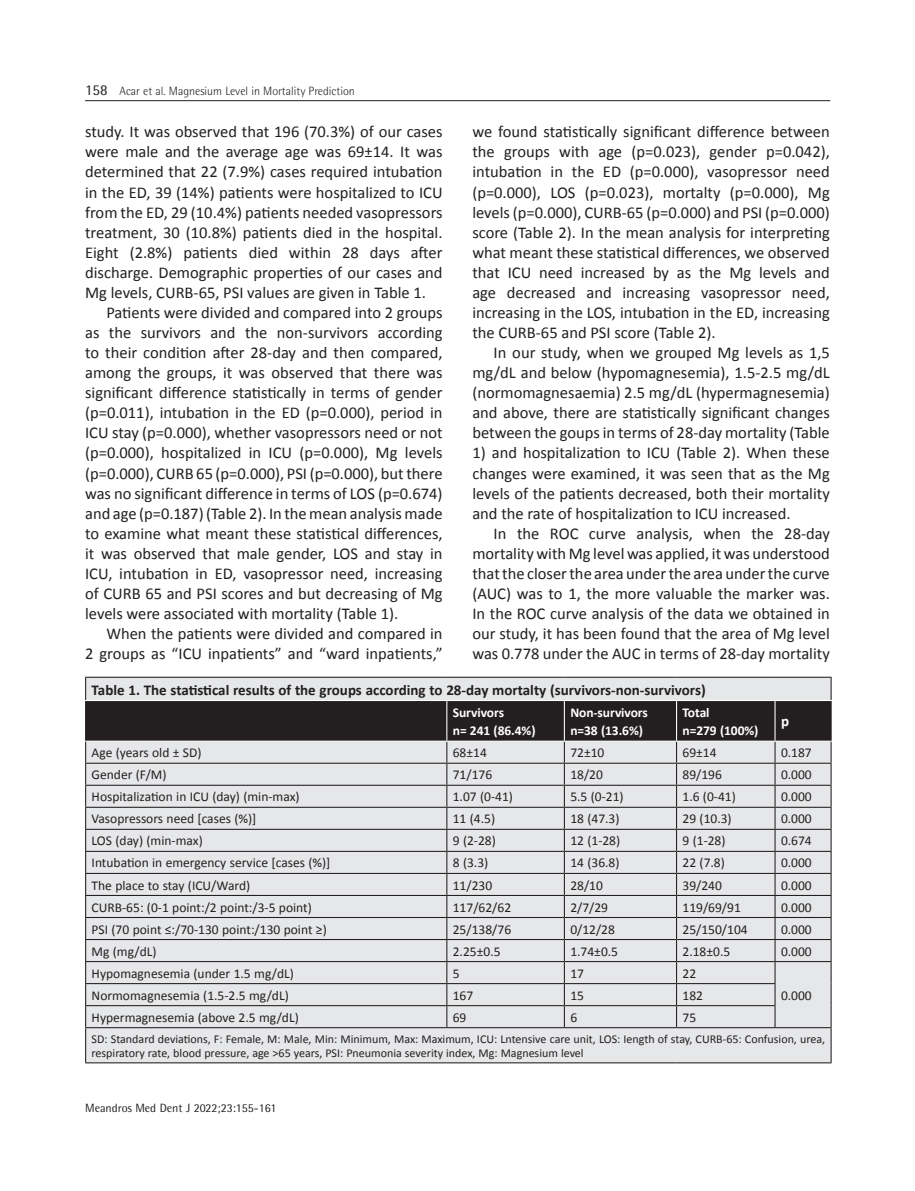
<style>
.page{position:relative;width:915px;height:1191px;background:#fff}
.page>*{position:absolute;margin:0;border:0;box-sizing:border-box;transform-origin:0 0}
.t1{font:16.5px/20.1px "Calibri";color:#231f20;text-align:justify}
.t2{font:700 15px "Calibri";color:#231f20}
.t3{font:700 15px "Calibri";color:#fff}
.t4{font:13.5px "Calibri";color:#231f20}
.t5{font:700 13.5px/18.6px "Calibri";letter-spacing:-.005em;color:#fff}
.t6{font:12px/14.2px "Calibri";color:#231f20}
.t7{font:300 12px "Rotis Semi Sans Std";color:#231f20}
.t8{font:12px "Rotis Semi Sans Std";color:#231f20}
.s1{font-weight:400;font-size:15px}
</style>
<div class="page">
<hr style="left:85px;top:100px;width:745px;height:1px;background:#231f20">
<div style="left:86px;top:1028px;width:744px;height:34px;background:#e6e7e9"></div>
<hr style="left:85px;top:676px;width:361px;height:2px;background:#231f20">
<hr style="left:446px;top:676px;width:118px;height:2px;background:#231f20">
<hr style="left:564px;top:676px;width:112px;height:2px;background:#231f20">
<hr style="left:676px;top:676px;width:98px;height:2px;background:#231f20">
<hr style="left:774px;top:676px;width:57px;height:2px;background:#231f20">
<svg style="left:85px;top:678px;width:746px;height:349px;background:#c7c8c9"></svg>
<hr style="left:85px;top:1027px;width:361px;height:1px;background:#231f20">
<hr style="left:85px;top:1028px;width:1px;height:34px;background:#231f20">
<hr style="left:446px;top:1027px;width:118px;height:1px;background:#231f20">
<hr style="left:564px;top:1027px;width:112px;height:1px;background:#231f20">
<hr style="left:676px;top:1027px;width:98px;height:1px;background:#231f20">
<hr style="left:774px;top:1027px;width:57px;height:1px;background:#231f20">
<hr style="left:830px;top:1028px;width:1px;height:34px;background:#231f20">
<hr style="left:85px;top:1062px;width:361px;height:1px;background:#231f20">
<hr style="left:446px;top:1062px;width:118px;height:1px;background:#231f20">
<hr style="left:564px;top:1062px;width:112px;height:1px;background:#231f20">
<hr style="left:676px;top:1062px;width:98px;height:1px;background:#231f20">
<hr style="left:774px;top:1062px;width:57px;height:1px;background:#231f20">
<hr style="left:85px;top:701px;width:1px;height:39px;background:#231f20">
<hr style="left:830px;top:701px;width:1px;height:39px;background:#231f20">
<p class="t7" style="left:85px;top:84px;width:271px"><span class="s1">158</span> Acar et al. Magnesium Level in Mortality Prediction</p>
<p class="t1" style="left:85px;top:122px;width:359px">study. It was observed that 196 (70.3%) of our cases were male and the average age was 69±14. It was determined that 22 (7.9%) cases required intubation in the ED, 39 (14%) patients were hospitalized to ICU from the ED, 29 (10.4%) patients needed vasopressors treatment, 30 (10.8%) patients died in the hospital.<br>Eight (2.8%) patients died within 28 days after discharge. Demographic properties of our cases and Mg levels, CURB-65, PSI values are given in Table 1.</p>
<p class="t1" style="left:85px;top:302px;width:359px;text-indent:21px">Patients were divided and compared into 2 groups as the survivors and the non-survivors according to their condition after 28-day and then compared, among the groups, it was observed that there was significant difference statistically in terms of gender (p=0.011), intubation in the ED (p=0.000), period in ICU stay (p=0.000), whether vasopressors need or not (p=0.000), hospitalized in ICU (p=0.000), Mg levels (p=0.000), CURB 65 (p=0.000), PSI (p=0.000), but there was no significant difference in terms of LOS (p=0.674) and age (p=0.187) (Table 2). In the mean analysis made to examine what meant these statistical differences, it was observed that male gender, LOS and stay in ICU, intubation in ED, vasopressor need, increasing of CURB 65 and PSI scores and but decreasing of Mg levels were associated with mortality (Table 1).</p>
<p class="t1" style="left:85px;top:623px;width:359px;text-align:right">When the patients were divided and compared in<br>2 groups as “ICU inpatients” and “ward inpatients,”</p>
<p class="t1" style="left:472px;top:122px;width:359px">we found statistically significant difference between the groups with age (p=0.023), gender p=0.042), intubation in the ED (p=0.000), vasopressor need (p=0.000), LOS (p=0.023), mortalty (p=0.000), Mg levels (p=0.000), CURB-65 (p=0.000) and PSI (p=0.000) score (Table 2). In the mean analysis for interpreting what meant these statistical differences, we observed that ICU need increased by as the Mg levels and age decreased and increasing vasopressor need, increasing in the LOS, intubation in the ED, increasing the CURB-65 and PSI score (Table 2).</p>
<p class="t1" style="left:472px;top:342px;width:359px;text-indent:21px">In our study, when we grouped Mg levels as 1,5 mg/dL and below (hypomagnesemia), 1.5-2.5 mg/dL (normomagnesaemia) 2.5 mg/dL (hypermagnesemia) and above, there are statistically significant changes between the goups in terms of 28-day mortality (Table</p>
<p class="t1" style="left:472px;top:443px;width:359px">1) and hospitalization to ICU (Table 2). When these changes were examined, it was seen that as the Mg levels of the patients decreased, both their mortality and the rate of hospitalization to ICU increased.</p>
<p class="t1" style="left:472px;top:523px;width:359px;text-indent:21px">In the ROC curve analysis, when the 28-day mortality with Mg level was applied, it was understood that the closer the area under the area under the curve (AUC) was to 1, the more valuable the marker was.<br>In the ROC curve analysis of the data we obtained in our study, it has been found that the area of Mg level was 0.778 under the AUC in terms of 28-day mortality</p>
<p class="t2" style="left:92px;top:680px;width:615px">Table 1. The statistical results of the groups according to 28-day mortalty (survivors-non-survivors)</p>
<p class="t5" style="left:452px;top:702px;width:84px">Survivors<br>n= 241 (86.4%)</p>
<p class="t5" style="left:570px;top:702px;width:79px">Non-survivors n=38 (13.6%)</p>
<p class="t5" style="left:682px;top:702px;width:77px">Total<br>n=279 (100%)</p>
<p class="t3" style="left:780px;top:712px;width:10px">p</p>
<p class="t4" style="left:92px;top:744px;width:111px">Age (years old ± SD)</p>
<p class="t4" style="left:452px;top:744px;width:36px">68±14</p>
<p class="t4" style="left:570px;top:744px;width:36px">72±10</p>
<p class="t4" style="left:682px;top:744px;width:36px">69±14</p>
<p class="t4" style="left:780px;top:744px;width:32px">0.187</p>
<p class="t4" style="left:92px;top:766px;width:76px">Gender (F/M)</p>
<p class="t4" style="left:452px;top:766px;width:41px">71/176</p>
<p class="t4" style="left:570px;top:766px;width:34px">18/20</p>
<p class="t4" style="left:682px;top:766px;width:41px">89/196</p>
<p class="t4" style="left:780px;top:766px;width:32px">0.000</p>
<p class="t4" style="left:92px;top:788px;width:209px">Hospitalization in ICU (day) (min-max)</p>
<p class="t4" style="left:452px;top:788px;width:62px">1.07 (0-41)</p>
<p class="t4" style="left:570px;top:788px;width:55px">5.5 (0-21)</p>
<p class="t4" style="left:682px;top:788px;width:55px">1.6 (0-41)</p>
<p class="t4" style="left:780px;top:788px;width:32px">0.000</p>
<p class="t4" style="left:92px;top:810px;width:166px">Vasopressors need [cases (%)]</p>
<p class="t4" style="left:452px;top:810px;width:44px">11 (4.5)</p>
<p class="t4" style="left:570px;top:810px;width:51px">18 (47.3)</p>
<p class="t4" style="left:682px;top:810px;width:51px">29 (10.3)</p>
<p class="t4" style="left:780px;top:810px;width:32px">0.000</p>
<p class="t4" style="left:92px;top:832px;width:113px">LOS (day) (min-max)</p>
<p class="t4" style="left:452px;top:832px;width:45px">9 (2-28)</p>
<p class="t4" style="left:570px;top:832px;width:51px">12 (1-28)</p>
<p class="t4" style="left:682px;top:832px;width:45px">9 (1-28)</p>
<p class="t4" style="left:780px;top:832px;width:32px">0.674</p>
<p class="t4" style="left:92px;top:854px;width:240px">Intubation in emergency service [cases (%)]</p>
<p class="t4" style="left:452px;top:854px;width:37px">8 (3.3)</p>
<p class="t4" style="left:570px;top:854px;width:51px">14 (36.8)</p>
<p class="t4" style="left:682px;top:854px;width:44px">22 (7.8)</p>
<p class="t4" style="left:780px;top:854px;width:32px">0.000</p>
<p class="t4" style="left:92px;top:876px;width:160px">The place to stay (ICU/Ward)</p>
<p class="t4" style="left:452px;top:876px;width:41px">11/230</p>
<p class="t4" style="left:570px;top:876px;width:34px">28/10</p>
<p class="t4" style="left:682px;top:876px;width:41px">39/240</p>
<p class="t4" style="left:780px;top:876px;width:32px">0.000</p>
<p class="t4" style="left:92px;top:898px;width:222px">CURB-65: (0-1 point:/2 point:/3-5 point)</p>
<p class="t4" style="left:452px;top:898px;width:60px">117/62/62</p>
<p class="t4" style="left:570px;top:898px;width:39px">2/7/29</p>
<p class="t4" style="left:682px;top:898px;width:60px">119/69/91</p>
<p class="t4" style="left:780px;top:898px;width:32px">0.000</p>
<p class="t4" style="left:92px;top:920px;width:236px">PSI (70 point ≤:/70-130 point:/130 point ≥)</p>
<p class="t4" style="left:452px;top:920px;width:60px">25/138/76</p>
<p class="t4" style="left:570px;top:920px;width:46px">0/12/28</p>
<p class="t4" style="left:682px;top:920px;width:67px">25/150/104</p>
<p class="t4" style="left:780px;top:920px;width:32px">0.000</p>
<p class="t4" style="left:92px;top:942px;width:67px">Mg (mg/dL)</p>
<p class="t4" style="left:452px;top:942px;width:49px">2.25±0.5</p>
<p class="t4" style="left:570px;top:942px;width:49px">1.74±0.5</p>
<p class="t4" style="left:682px;top:942px;width:49px">2.18±0.5</p>
<p class="t4" style="left:780px;top:942px;width:32px">0.000</p>
<p class="t4" style="left:92px;top:964px;width:204px">Hypomagnesemia (under 1.5 mg/dL)</p>
<p class="t4" style="left:452px;top:964px;width:8px">5</p>
<p class="t4" style="left:570px;top:964px;width:15px">17</p>
<p class="t4" style="left:682px;top:964px;width:15px">22</p>
<p class="t4" style="left:92px;top:986px;width:199px">Normomagnesemia (1.5-2.5 mg/dL)</p>
<p class="t4" style="left:452px;top:986px;width:22px">167</p>
<p class="t4" style="left:570px;top:986px;width:15px">15</p>
<p class="t4" style="left:682px;top:986px;width:22px">182</p>
<p class="t4" style="left:780px;top:986px;width:32px">0.000</p>
<p class="t4" style="left:92px;top:1008px;width:209px">Hypermagnesemia (above 2.5 mg/dL)</p>
<p class="t4" style="left:452px;top:1008px;width:15px">69</p>
<p class="t4" style="left:570px;top:1008px;width:8px">6</p>
<p class="t4" style="left:682px;top:1008px;width:15px">75</p>
<p class="t6" style="left:92px;top:1031px;width:734px">SD: Standard deviations, F: Female, M: Male, Min: Minimum, Max: Maximum, ICU: Lntensive care unit, LOS: Iength of stay, CURB-65: Confusion, urea, respiratory rate, blood pressure, age &gt;65 years, PSI: Pneumonia severity index, Mg: Magnesium level</p>
<p class="t8" style="left:85px;top:1100px;width:193px">Meandros Med Dent J 2022;23:155-161</p>
</div>
